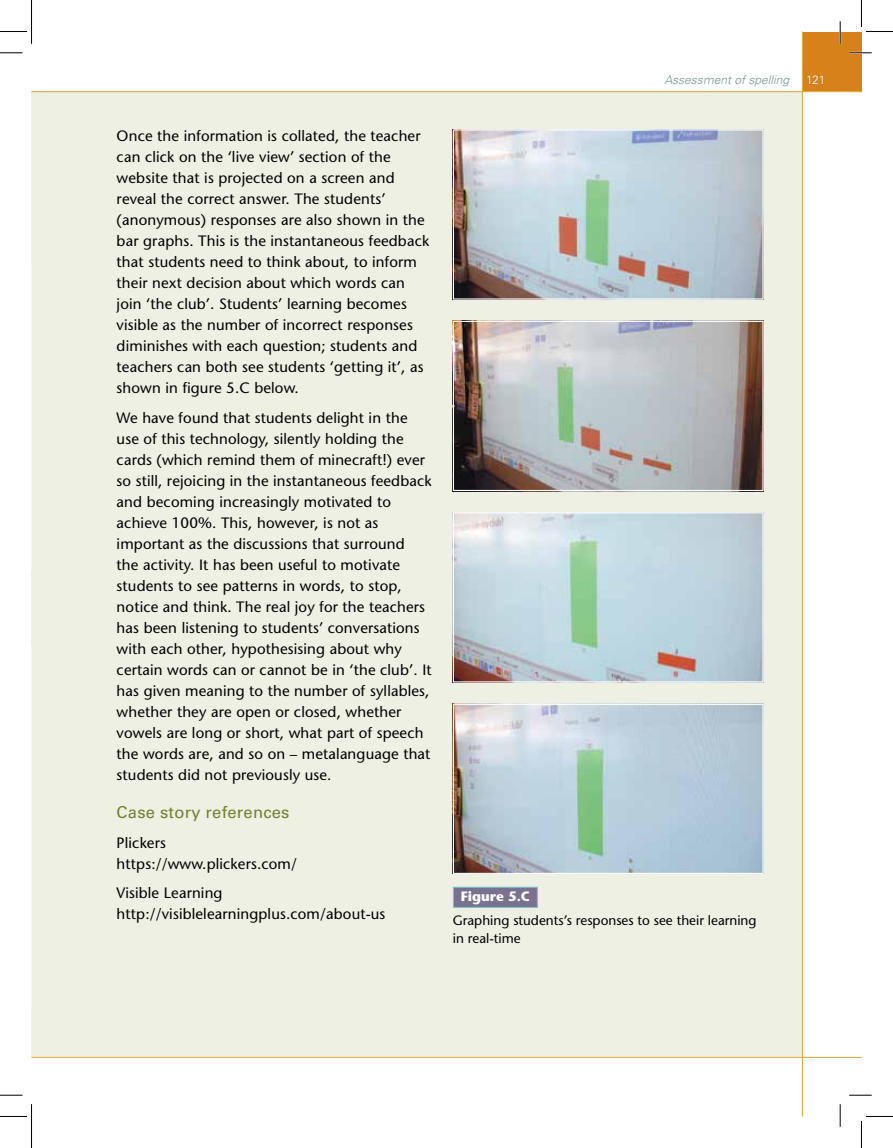
<style>
.page{position:relative;width:893px;height:1148px;background:#fff}
.page>*{position:absolute;margin:0;border:0;box-sizing:border-box;transform-origin:0 0}
.t1{font:16.5px "Univers";letter-spacing:.015em;color:#71812e}
.t2{font:15px/21px "Stone Sans";letter-spacing:.01em;color:#000}
.t3{font:13.5px/18px "Stone Sans";color:#000}
.t4{font:700 13.5px "Stone Sans";color:#fff}
.t5{font:italic 300 12px "Univers";color:#739890}
.t6{font:300 12px "Univers";color:#fff}
</style>
<div class="page">
<div style="left:32px;top:91px;width:770px;height:966px;background:#edf0e2"></div>
<div style="left:453px;top:887px;width:84px;height:20px;background:#7a718f"></div>
<div style="left:452px;top:886px;width:85px;height:21px;border:1px solid #7cc4cb"></div>
<img style="left:454px;top:131px;width:307px;height:166px">
<div style="left:452px;top:129px;width:311px;height:170px;border:1px solid #fff"></div>
<img style="left:454px;top:323px;width:307px;height:166px">
<div style="left:452px;top:321px;width:311px;height:170px;border:1px solid #fff"></div>
<img style="left:454px;top:514px;width:307px;height:166px">
<div style="left:452px;top:512px;width:311px;height:170px;border:1px solid #fff"></div>
<img style="left:454px;top:705px;width:307px;height:166px">
<div style="left:452px;top:703px;width:311px;height:170px;border:1px solid #fff"></div>
<div style="left:802px;top:32px;width:59px;height:59px;background:#d68119"></div>
<hr style="left:32px;top:1056px;width:829px;height:1px;background:#ddb245">
<hr style="left:32px;top:91px;width:829px;height:1px;background:#ddb245">
<hr style="left:801px;top:32px;width:1px;height:1084px;background:#ddb245">
<hr style="left:848px;top:52px;width:23px;height:2px;background:#fff">
<hr style="left:838px;top:21px;width:2px;height:23px;background:#fff">
<svg style="left:0;top:53px;width:22px;height:1px"></svg>
<svg style="left:848px;top:53px;width:23px;height:1px"></svg>
<svg style="left:0;top:1094px;width:22px;height:1px"></svg>
<svg style="left:849px;top:1094px;width:22px;height:1px"></svg>
<svg style="left:839px;top:21px;width:1px;height:23px"></svg>
<svg style="left:839px;top:1104px;width:1px;height:22px"></svg>
<svg style="left:0;top:0;width:32px;height:44px"></svg>
<svg style="left:0;top:1104px;width:32px;height:43px"></svg>
<svg style="left:861px;top:0;width:31px;height:32px"></svg>
<svg style="left:861px;top:1116px;width:31px;height:31px"></svg>
<p class="t2" style="left:117px;top:125px;width:314px">Once the information is collated, the teacher can click on the ‘live view’ section of the website that is projected on a screen and reveal the correct answer. The students’ (anonymous) responses are also shown in the bar graphs. This is the instantaneous feedback that students need to think about, to inform their next decision about which words can join ‘the club’. Students’ learning becomes visible as the number of incorrect responses diminishes with each question; students and teachers can both see students ‘getting it’, as shown in figure 5.C below.</p>
<p class="t2" style="left:117px;top:407px;width:316px">We have found that students delight in the use of this technology, silently holding the cards (which remind them of minecraft!) ever so still, rejoicing in the instantaneous feedback and becoming increasingly motivated to achieve 100%. This, however, is not as important as the discussions that surround<br>the activity. It has been useful to motivate students to see patterns in words, to stop, notice and think. The real joy for the teachers has been listening to students’ conversations with each other, hypothesising about why certain words can or cannot be in ‘the club’. It has given meaning to the number of syllables, whether they are open or closed, whether vowels are long or short, what part of speech the words are, and so on – metalanguage that students did not previously use.</p>
<p class="t1" style="left:117px;top:802px;width:174px">Case story references</p>
<p class="t2" style="left:117px;top:831px;width:182px">Plickers https://www.plickers.com/</p>
<p class="t2" style="left:117px;top:882px;width:270px">Visible Learning http://visiblelearningplus.com/about-us</p>
<p class="t5" style="left:664px;top:72px;width:126px">Assessment of spelling</p>
<p class="t6" style="left:805px;top:72px;width:21px">121</p>
<p class="t4" style="left:460px;top:887px;width:70px">Figure 5.C</p>
<p class="t3" style="left:452px;top:911px;width:305px">Graphing students’s responses to see their learning in real-time</p>
</div>
